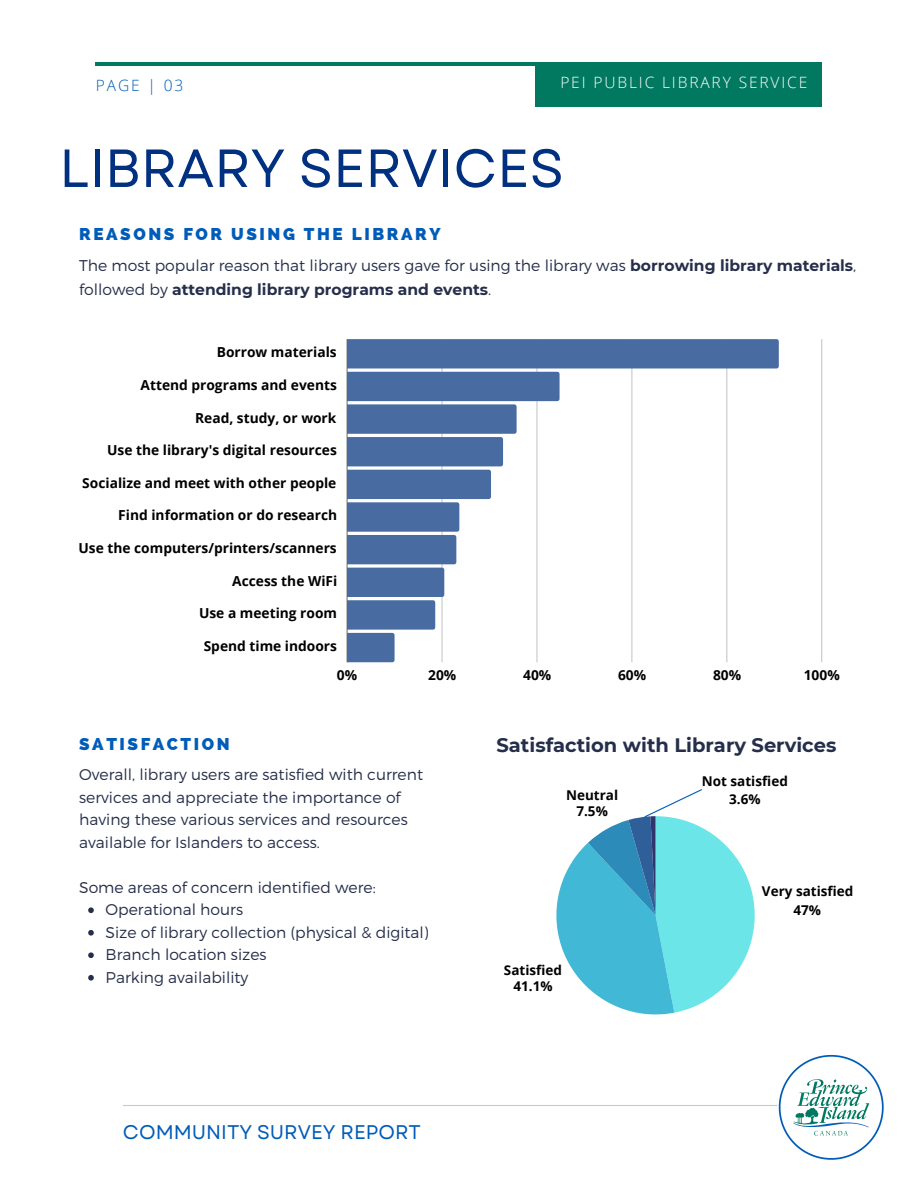
<style>
.page{position:relative;width:918px;height:1188px;background:#fff}
.page>*{position:absolute;margin:0;border:0;box-sizing:border-box;transform-origin:0 0}
.t1{font:53.55px "Garet";color:#003080}
.t2{font:19.8px "Garet";color:#005cb9}
.t3{font:700 19.5px "Montserrat";color:#252e4a}
.t4{font:800 17.1px "Raleway";letter-spacing:.15em;color:#005cb9}
.t5{font:300 15.6px/22.5px "Montserrat";color:#252e4a}
.t6{font:300 15.6px "Open Sans";letter-spacing:.12em;color:#fff}
.t7{font:300 15.6px "Open Sans";letter-spacing:.12em;color:#005cb9}
.t8{font:700 13.8px "Open Sans";color:#000}
.t9{font:700 13.5px/15.8px "Open Sans";color:#000;text-align:center}
.s1{font-weight:700}
</style>
<div class="page">
<hr style="left:96px;top:62px;width:725px;height:4px;background:#007960">
<div style="left:535px;top:62px;width:287px;height:44px;background:#007960"></div>
<svg style="left:778px;top:1054px;width:106px;height:106px"></svg>
<hr style="left:123px;top:1105px;width:654px;height:1px;background:#005cb9">
<hr style="left:821px;top:339px;width:1px;height:323px;background:#d0d0d0">
<svg style="left:347px;top:339px;width:432px;height:323px"></svg>
<svg style="left:88px;top:907px;width:6px;height:6px"></svg>
<svg style="left:88px;top:930px;width:6px;height:6px"></svg>
<svg style="left:88px;top:952px;width:6px;height:6px"></svg>
<svg style="left:88px;top:975px;width:6px;height:6px"></svg>
<svg style="left:556px;top:789px;width:199px;height:225px"></svg>
<h1 class="t7" style="left:96px;top:74px;width:89px">PAGE | 03</h1>
<h5 class="t6" style="left:560px;top:71px;width:249px">PEI PUBLIC LIBRARY SERVICE</h5>
<h4 class="t1" style="left:59px;top:130px;width:506px">LIBRARY SERVICES</h4>
<p class="t4" style="left:79px;top:224px;width:363px">REASONS FOR USING THE LIBRARY</p>
<h5 class="t5" style="left:79px;top:253px;width:779px;line-height:23.7px">The most popular reason that library users gave for using the library was <span class="s1">borrowing library materials</span>, followed by <span class="s1">attending library programs and events</span>.</h5>
<p class="t8" style="left:217px;top:343px;width:121px">Borrow materials</p>
<p class="t8" style="left:141px;top:375px;width:198px">Attend programs and events</p>
<p class="t8" style="left:195px;top:408px;width:143px">Read, study, or work</p>
<p class="t8" style="left:107px;top:440px;width:231px">Use the library's digital resources</p>
<p class="t8" style="left:82px;top:473px;width:256px">Socialize and meet with other people</p>
<p class="t8" style="left:118px;top:506px;width:220px">Find information or do research</p>
<p class="t8" style="left:79px;top:538px;width:260px">Use the computers/printers/scanners</p>
<p class="t8" style="left:232px;top:571px;width:107px">Access the WiFi</p>
<p class="t8" style="left:199px;top:604px;width:140px">Use a meeting room</p>
<p class="t8" style="left:204px;top:636px;width:135px">Spend time indoors</p>
<p class="t8" style="left:337px;top:665px;width:22px">0%</p>
<p class="t8" style="left:428px;top:665px;width:30px">20%</p>
<p class="t8" style="left:523px;top:665px;width:30px">40%</p>
<p class="t8" style="left:618px;top:665px;width:30px">60%</p>
<p class="t8" style="left:713px;top:665px;width:30px">80%</p>
<p class="t8" style="left:804px;top:665px;width:37px">100%</p>
<p class="t4" style="left:79px;top:733px;width:152px">SATISFACTION</p>
<h6 class="t5" style="left:79px;top:763px;width:345px">Overall, library users are satisfied with current services and appreciate the importance of having these various services and resources available for Islanders to access.</h6>
<p class="t5" style="left:79px;top:875px;width:298px">Some areas of concern identified were:</p>
<h4 class="t5" style="left:106px;top:898px;width:139px">Operational hours</h4>
<h6 class="t5" style="left:106px;top:920px;width:325px">Size of library collection (physical &amp; digital)</h6>
<h6 class="t5" style="left:106px;top:943px;width:162px">Branch location sizes</h6>
<p class="t5" style="left:106px;top:965px;width:144px">Parking availability</p>
<p class="t2" style="left:123px;top:1118px;width:300px">COMMUNITY SURVEY REPORT</p>
<p class="t3" style="left:497px;top:733px;width:341px">Satisfaction with Library Services</p>
<p class="t9" style="left:702px;top:772px;width:88px">Not satisfied</p>
<p class="t9" style="left:729px;top:790px;width:33px">3.6%</p>
<p class="t9" style="left:566px;top:787px;width:54px">Neutral<br>7.5%</p>
<p class="t9" style="left:504px;top:962px;width:60px">Satisfied<br>41.1%</p>
<p class="t9" style="left:762px;top:882px;width:93px;line-height:19px">Very satisfied<br>47%</p>
</div>
